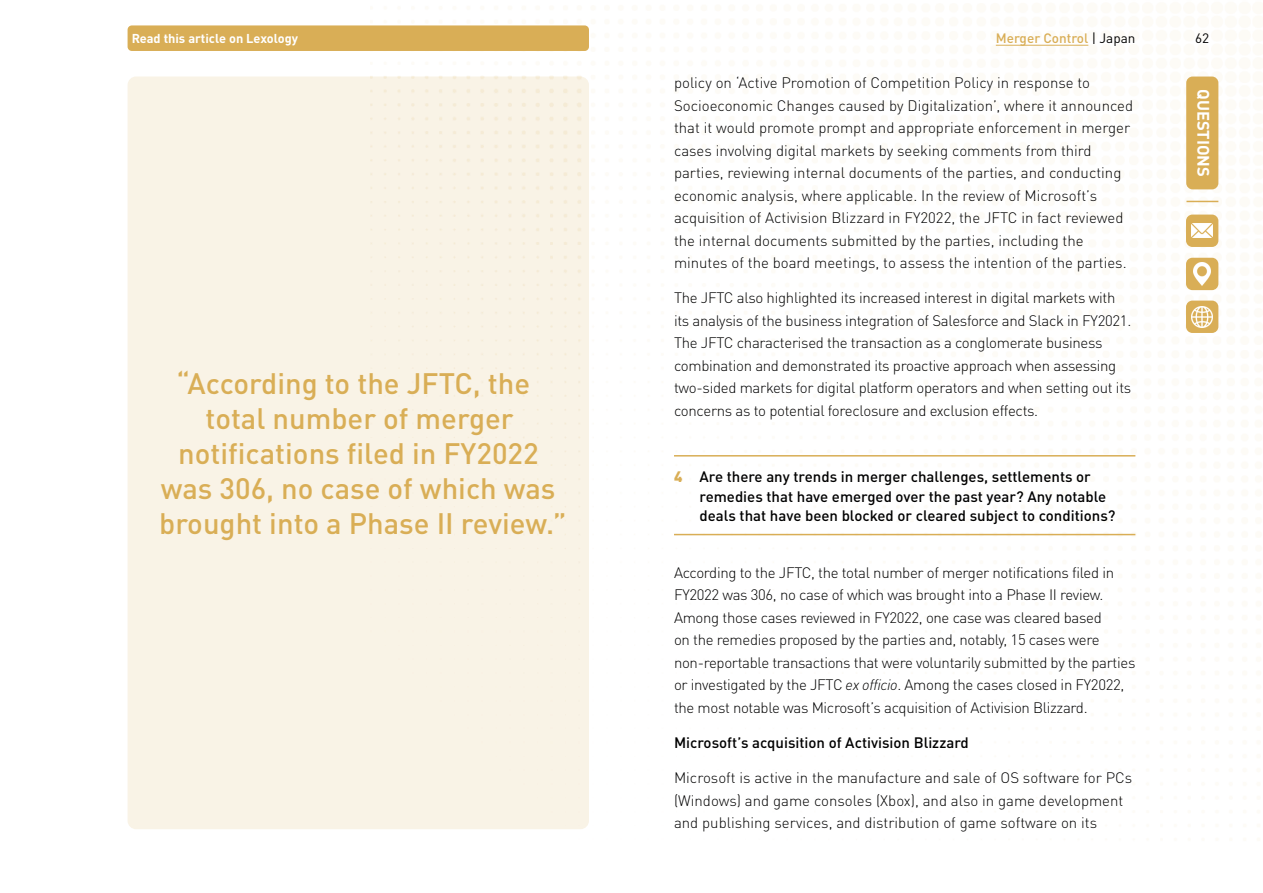
<style>
.page{position:relative;width:1263px;height:893px;background:#fff}
.page>*{position:absolute;margin:0;border:0;box-sizing:border-box;transform-origin:0 0}
.t1{font:500 29.25px "DIN Pro";color:#d9ae56}
.t2{font:700 16.5px "DIN Pro";color:#fff}
.t3{font:300 15px/22.5px "DIN Pro";letter-spacing:-.02em;color:#000}
.t4{font:300 15px/22.5px "DIN Pro";color:#000}
.t5{font:500 15px/19.5px "DIN Pro";color:#000}
.t6{font:500 13.5px "DIN Pro";color:#d9ae56}
.t7{font:13.5px "DIN Pro";color:#000}
.t8{font:700 12.75px "DIN Pro";color:#fff}
.s1{font-weight:400;color:#000}
.s2{font-weight:900;color:#d9ae56}
.s3{font-style:italic}
</style>
<div class="page">
<div style="left:1186px;top:215px;width:32px;height:32px;background:#d9ae56;border-radius:6px"></div>
<img style="left:1191px;top:224px;width:22px;height:14px">
<div style="left:1186px;top:258px;width:32px;height:32px;background:#d9ae56;border-radius:6px"></div>
<img style="left:1194px;top:263px;width:17px;height:22px">
<div style="left:1186px;top:301px;width:32px;height:32px;background:#d9ae56;border-radius:6px"></div>
<img style="left:1191px;top:306px;width:22px;height:21px">
<div style="left:1186px;top:77px;width:32px;height:112px;background:#d9ae56;border-radius:6px"></div>
<hr style="left:1186px;top:201px;width:32px;height:1px;background:#d9ae56">
<div style="left:128px;top:25px;width:461px;height:26px;background:#d9ae56;border-radius:4px"></div>
<hr style="left:996px;top:45px;width:92px;height:1px;background:#d9ae56">
<hr style="left:674px;top:455px;width:461px;height:2px;background:#d9ae56">
<hr style="left:674px;top:534px;width:461px;height:1px;background:#d9ae56">
<div style="left:128px;top:77px;width:461px;height:752px;background:#f9f3e6;border-radius:9px"></div>
<p class="t8" style="left:132px;top:29px;width:168px">Read this article on Lexology</p>
<p class="t6" style="left:996px;top:28px;width:141px">Merger Control <span class="s1">| Japan</span></p>
<p class="t7" style="left:1195px;top:28px;width:16px">62</p>
<p class="t4" style="left:674px;top:70px;width:461px">policy on ‘Active Promotion of Competition Policy in response to Socioeconomic Changes caused by Digitalization’, where it announced that it would promote prompt and appropriate enforcement in merger cases involving digital markets by seeking comments from third parties, reviewing internal documents of the parties, and conducting economic analysis, where applicable. In the review of Microsoft’s acquisition of Activision Blizzard in FY2022, the JFTC in fact reviewed the internal documents submitted by the parties, including the minutes of the board meetings, to assess the intention of the parties.</p>
<p class="t3" style="left:674px;top:286px;width:459px">The JFTC also highlighted its increased interest in digital markets with its analysis of the business integration of Salesforce and Slack in FY2021.<br>The JFTC characterised the transaction as a conglomerate business combination and demonstrated its proactive approach when assessing two-sided markets for digital platform operators and when setting out its concerns as to potential foreclosure and exclusion effects.</p>
<p class="t2" style="left:1216px;top:89px;width:89px;rotate:90deg">QUESTIONS</p>
<h1 class="t1" style="left:176px;top:361px;width:355px">“According to the JFTC, the</h1>
<h1 class="t1" style="left:205px;top:396px;width:310px">total number of merger</h1>
<h1 class="t1" style="left:178px;top:431px;width:362px">notifications filed in FY2022</h1>
<h1 class="t1" style="left:161px;top:466px;width:396px">was 306, no case of which was</h1>
<h1 class="t1" style="left:159px;top:501px;width:409px">brought into a Phase II review.”</h1>
<p class="t5" style="left:699px;top:466px;width:417px;text-indent:-26px"><span class="s2">4</span> Are there any trends in merger challenges, settlements or remedies that have emerged over the past year? Any notable deals that have been blocked or cleared subject to conditions?</p>
<p class="t3" style="left:674px;top:560px;width:463px">According to the JFTC, the total number of merger notifications filed in FY2022 was 306, no case of which was brought into a Phase II review.<br>Among those cases reviewed in FY2022, one case was cleared based<br>on the remedies proposed by the parties and, notably, 15 cases were non-reportable transactions that were voluntarily submitted by the parties or investigated by the JFTC <span class="s3">ex officio</span>. Among the cases closed in FY2022, the most notable was Microsoft’s acquisition of Activision Blizzard.</p>
<p class="t5" style="left:674px;top:732px;width:296px">Microsoft’s acquisition of Activision Blizzard</p>
<p class="t4" style="left:674px;top:765px;width:460px">Microsoft is active in the manufacture and sale of OS software for PCs (Windows) and game consoles (Xbox), and also in game development and publishing services, and distribution of game software on its</p>
</div>
